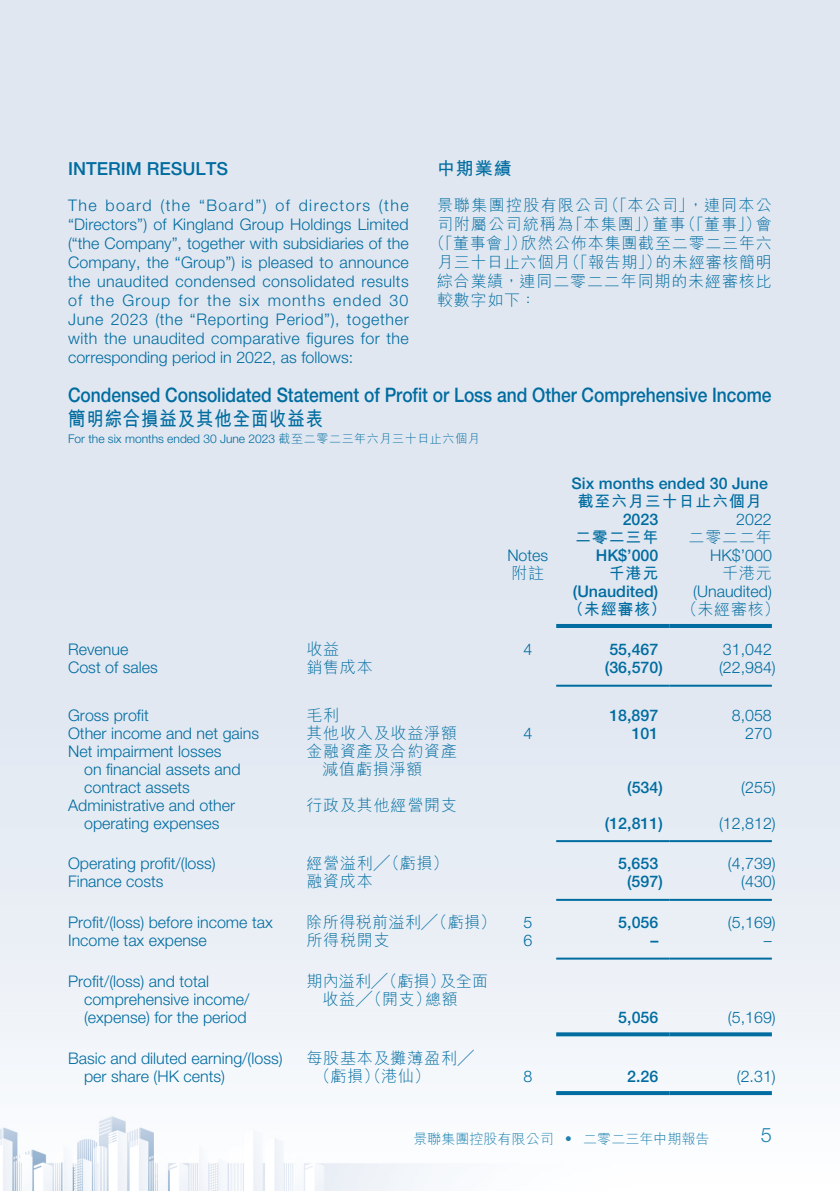
<style>
.page{position:relative;width:840px;height:1191px;background:#fff}
.page>*{position:absolute;margin:0;border:0;box-sizing:border-box;transform-origin:0 0}
.t1{font:500 20px "Helvetica Neue LT Std";color:#006ca0;scale:.87 1}
.t2{font:700 20px "M Hei HK";letter-spacing:.05em;color:#006ca0;scale:.87 1}
.t3{font:300 20px "Helvetica Neue LT Std";color:#1d82b0}
.t4{font:500 18px "Helvetica Neue LT Std";color:#006ca0}
.t5{font:700 18px "M Hei HK";color:#006ca0}
.t6{font:300 16px/19px "Helvetica Neue LT Std";color:#006ca0}
.t7{font:300 16px/18px "M Hei HK";letter-spacing:.05em;color:#006ca0}
.t8{font:500 16px "Helvetica Neue LT Std";color:#006ca0}
.t9{font:700 16px "M Hei HK";letter-spacing:.05em;color:#006ca0}
.t10{font:300 16px "M Hei HK";letter-spacing:.07em;color:#006ca0}
.t11{font:300 16px "M Hei HK";letter-spacing:.08em;color:#006ca0}
.t12{font:300 16px/18px "M Hei HK";letter-spacing:.015em;color:#006ca0}
.t13{font:300 16px "M Hei HK";letter-spacing:.025em;color:#006ca0}
.t14{font:300 14px "M Hei HK";color:#1d82b0}
.t15{font:300 12px "Helvetica Neue LT Std";color:#006ca0}
.s1{font-family:"M Hei HK"}
.s2{font-weight:300}
</style>
<div class="page">
<img style="left:0;top:0;width:839px;height:1191px">
<hr style="left:556px;top:624px;width:113px;height:4px;background:#006ca0">
<hr style="left:669px;top:624px;width:102px;height:4px;background:#006ca0">
<hr style="left:556px;top:684px;width:113px;height:2px;background:#006ca0">
<hr style="left:669px;top:684px;width:102px;height:2px;background:#006ca0">
<hr style="left:556px;top:840px;width:113px;height:2px;background:#006ca0">
<hr style="left:669px;top:840px;width:102px;height:2px;background:#006ca0">
<hr style="left:556px;top:899px;width:113px;height:2px;background:#006ca0">
<hr style="left:669px;top:899px;width:102px;height:2px;background:#006ca0">
<hr style="left:556px;top:957px;width:113px;height:2px;background:#006ca0">
<hr style="left:669px;top:957px;width:102px;height:2px;background:#006ca0">
<svg style="left:556px;top:1032px;width:113px;height:4px"></svg>
<svg style="left:669px;top:1032px;width:102px;height:4px"></svg>
<svg style="left:556px;top:1091px;width:113px;height:4px"></svg>
<svg style="left:669px;top:1091px;width:102px;height:4px"></svg>
<p class="t4" style="left:68px;top:158px;width:162px">INTERIM RESULTS</p>
<p class="t6" style="left:68px;top:196px;width:342px;text-align:justify">The board (the “Board”) of directors (the “Directors”) of Kingland Group Holdings Limited (“the Company”, together with subsidiaries of the Company, the “Group”) is pleased to announce the unaudited condensed consolidated results of the Group for the six months ended 30<br>June 2023 (the “Reporting Period”), together with the unaudited comparative figures for the corresponding period in 2022, as follows:</p>
<p class="t5" style="left:437px;top:155px;width:76px">中期業績</p>
<p class="t11" style="left:437px;top:197px;width:336px">景聯集團控股有限公司（「本公司」，連同本公</p>
<p class="t10" style="left:437px;top:216px;width:336px">司附屬公司統稱為「本集團」）董事（「董事」）會</p>
<p class="t7" style="left:429px;top:234px;width:344px">（「董事會」）欣然公佈本集團截至二零二三年六</p>
<p class="t7" style="left:437px;top:253px;width:336px">月三十日止六個月（「報告期」）的未經審核簡明</p>
<p class="t7" style="left:437px;top:272px;width:336px">綜合業績，連同二零二二年同期的未經審核比</p>
<p class="t7" style="left:437px;top:291px;width:101px">較數字如下：</p>
<p class="t1" style="left:68px;top:383px;width:809px">Condensed Consolidated Statement of Profit or Loss and Other Comprehensive Income</p>
<p class="t2" style="left:68px;top:404px;width:295px">簡明綜合損益及其他全面收益表</p>
<p class="t15" style="left:68px;top:431px;width:413px">For the six months ended 30 June 2023 <span class="s1">截至二零二三年六月三十日止六個月</span></p>
<p class="t8" style="left:571px;top:473px;width:198px">Six months ended 30 June</p>
<p class="t9" style="left:577px;top:489px;width:185px">截至六月三十日止六個月</p>
<p class="t8" style="left:622px;top:509px;width:37px">2023</p>
<p class="t6" style="left:735px;top:509px;width:37px">2022</p>
<p class="t9" style="left:574px;top:525px;width:85px">二零二三年</p>
<p class="t7" style="left:688px;top:527px;width:85px">二零二二年</p>
<p class="t6" style="left:507px;top:545px;width:42px">Notes</p>
<p class="t8" style="left:595px;top:545px;width:64px">HK$’000</p>
<p class="t6" style="left:709px;top:545px;width:63px">HK$’000</p>
<p class="t7" style="left:511px;top:563px;width:34px">附註</p>
<p class="t9" style="left:608px;top:561px;width:51px">千港元</p>
<p class="t7" style="left:721px;top:563px;width:51px">千港元</p>
<p class="t8" style="left:572px;top:581px;width:87px">(Unaudited)</p>
<p class="t6" style="left:693px;top:581px;width:80px">(Unaudited)</p>
<p class="t9" style="left:567px;top:597px;width:213px">（未經審核） <span class="s2">（未經審核）</span></p>
<p class="t6" style="left:68px;top:640px;width:62px">Revenue</p>
<p class="t7" style="left:306px;top:640px;width:34px">收益</p>
<p class="t6" style="left:523px;top:640px;width:10px">4</p>
<p class="t8" style="left:609px;top:640px;width:50px">55,467</p>
<p class="t6" style="left:722px;top:640px;width:50px">31,042</p>
<p class="t6" style="left:68px;top:658px;width:91px">Cost of sales</p>
<p class="t7" style="left:306px;top:658px;width:68px">銷售成本</p>
<p class="t8" style="left:604px;top:658px;width:59px">(36,570)</p>
<p class="t6" style="left:718px;top:658px;width:58px">(22,984)</p>
<p class="t6" style="left:68px;top:705px;width:82px">Gross profit</p>
<p class="t7" style="left:306px;top:705px;width:34px">毛利</p>
<p class="t8" style="left:609px;top:705px;width:50px">18,897</p>
<p class="t6" style="left:731px;top:705px;width:42px">8,058</p>
<p class="t6" style="left:68px;top:723px;width:192px">Other income and net gains</p>
<p class="t7" style="left:306px;top:723px;width:152px">其他收入及收益淨額</p>
<p class="t6" style="left:523px;top:723px;width:10px">4</p>
<p class="t8" style="left:631px;top:723px;width:28px">101</p>
<p class="t6" style="left:744px;top:723px;width:28px">270</p>
<p class="t6" style="left:84px;top:741px;width:158px;line-height:18px;text-indent:-16px">Net impairment losses on financial assets and contract assets</p>
<p class="t7" style="left:322px;top:741px;width:136px;text-indent:-16px">金融資產及合約資產減值虧損淨額</p>
<p class="t8" style="left:627px;top:777px;width:37px">(534)</p>
<p class="t6" style="left:740px;top:777px;width:36px">(255)</p>
<p class="t6" style="left:68px;top:795px;width:168px;line-height:18px;text-align:center">Administrative and other operating expenses</p>
<p class="t7" style="left:306px;top:795px;width:152px">行政及其他經營開支</p>
<p class="t8" style="left:604px;top:813px;width:59px">(12,811)</p>
<p class="t6" style="left:718px;top:813px;width:58px">(12,812)</p>
<p class="t6" style="left:68px;top:854px;width:149px">Operating profit/(loss)</p>
<p class="t7" style="left:306px;top:854px;width:143px">經營溢利╱（虧損）</p>
<p class="t8" style="left:618px;top:854px;width:42px">5,653</p>
<p class="t6" style="left:727px;top:854px;width:49px">(4,739)</p>
<p class="t6" style="left:68px;top:872px;width:97px">Finance costs</p>
<p class="t7" style="left:306px;top:872px;width:68px">融資成本</p>
<p class="t8" style="left:626px;top:872px;width:37px">(597)</p>
<p class="t6" style="left:740px;top:872px;width:36px">(430)</p>
<p class="t6" style="left:68px;top:912px;width:206px">Profit/(loss) before income tax</p>
<p class="t13" style="left:306px;top:914px;width:191px">除所得稅前溢利╱（虧損）</p>
<p class="t6" style="left:523px;top:912px;width:10px">5</p>
<p class="t8" style="left:618px;top:913px;width:42px">5,056</p>
<p class="t6" style="left:727px;top:912px;width:49px">(5,169)</p>
<p class="t6" style="left:68px;top:930px;width:140px">Income tax expense</p>
<p class="t7" style="left:306px;top:931px;width:85px">所得稅開支</p>
<p class="t6" style="left:523px;top:930px;width:10px">6</p>
<p class="t8" style="left:650px;top:931px;width:9px">–</p>
<p class="t6" style="left:763px;top:930px;width:9px">–</p>
<p class="t6" style="left:84px;top:972px;width:167px;line-height:18px;text-indent:-16px">Profit/(loss) and total comprehensive income/ (expense) for the period</p>
<p class="t12" style="left:322px;top:971px;width:167px;text-indent:-16px">期內溢利╱（虧損）及全面收益╱（開支）總額</p>
<p class="t8" style="left:618px;top:1007px;width:42px">5,056</p>
<p class="t6" style="left:727px;top:1007px;width:49px">(5,169)</p>
<p class="t6" style="left:84px;top:1048px;width:200px;line-height:18px;text-indent:-16px">Basic and diluted earning/(loss) per share (HK cents)</p>
<p class="t7" style="left:314px;top:1048px;width:161px;text-indent:-8px">每股基本及攤薄盈利╱（虧損）（港仙）</p>
<p class="t6" style="left:523px;top:1066px;width:10px">8</p>
<p class="t8" style="left:627px;top:1066px;width:33px">2.26</p>
<p class="t6" style="left:736px;top:1066px;width:40px">(2.31)</p>
<p class="t14" style="left:413px;top:1131px;width:297px">景聯集團控股有限公司 • 二零二三年中期報告</p>
<p class="t3" style="left:760px;top:1122px;width:13px">5</p>
</div>
